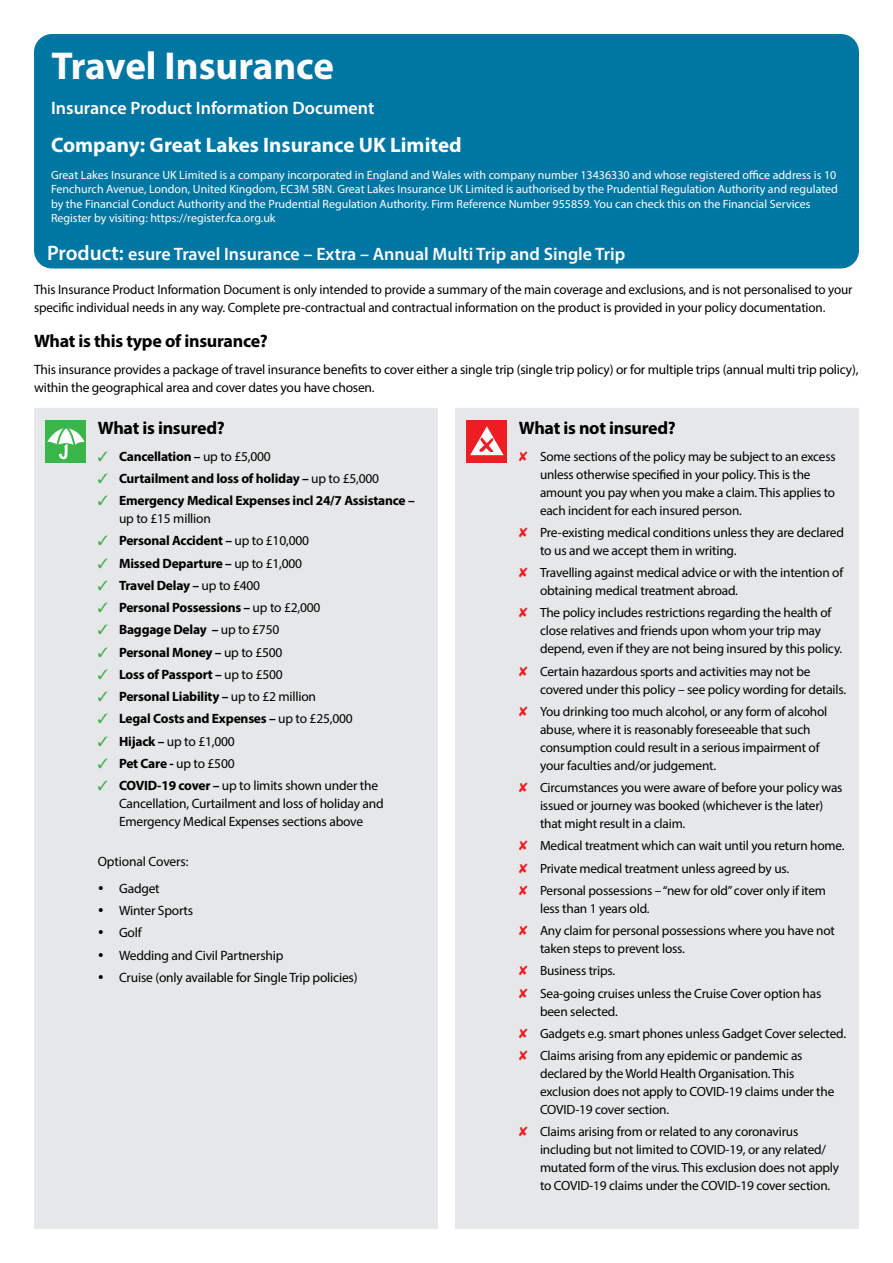
<style>
.page{position:relative;width:893px;height:1263px;background:#fff}
.page>*{position:absolute;margin:0;border:0;box-sizing:border-box;transform-origin:0 0}
.t1{font:700 39px "Myriad Pro";color:#fff}
.t2{font:700 21px "Myriad Pro";color:#fff}
.t3{font:600 18px "Myriad Pro";color:#fff}
.t4{font:700 18px "Myriad Pro";letter-spacing:-.015em;color:#000}
.t5{font:13.5px/18px "Myriad Pro";letter-spacing:-.015em;color:#000}
.t6{font:700 13.5px/18px "Myriad Pro";letter-spacing:-.015em;color:#000}
.t7{font:13.35px/18px "Myriad Pro";letter-spacing:-.015em;color:#000}
.t8{font:12px/14.4px "Myriad Pro";color:#fff}
.s1{font-size:21px}
.s2{color:#41ad49}
.s3{font-weight:400}
.s4{font-weight:700}
.s5{color:#ed1c24}
</style>
<div class="page">
<div style="left:34px;top:34px;width:825px;height:234px;background:#0076a3;border-radius:18px"></div>
<div style="left:34px;top:408px;width:825px;height:821px;background:#e6e7e8"></div>
<div style="left:466px;top:421px;width:41px;height:42px;background:#ed1d24"></div>
<svg style="left:470px;top:426px;width:34px;height:29px"></svg>
<div style="left:45px;top:421px;width:41px;height:42px;background:#39b54a"></div>
<svg style="left:47px;top:424px;width:38px;height:35px"></svg>
<svg style="left:99px;top:886px;width:4px;height:4px"></svg>
<svg style="left:99px;top:908px;width:4px;height:4px"></svg>
<svg style="left:99px;top:930px;width:4px;height:4px"></svg>
<svg style="left:99px;top:953px;width:4px;height:4px"></svg>
<svg style="left:99px;top:975px;width:4px;height:4px"></svg>
<h1 class="t1" style="left:52px;top:40px;width:284px">Travel Insurance</h1>
<h3 class="t3" style="left:51px;top:96px;width:325px">Insurance Product Information Document</h3>
<h2 class="t2" style="left:51px;top:131px;width:412px">Company: Great Lakes Insurance UK Limited</h2>
<p class="t8" style="left:51px;top:167px;width:788px">Great Lakes Insurance UK Limited is a company incorporated in England and Wales with company number 13436330 and whose registered office address is 10<br>Fenchurch Avenue, London, United Kingdom, EC3M 5BN. Great Lakes Insurance UK Limited is authorised by the Prudential Regulation Authority and regulated by the Financial Conduct Authority and the Prudential Regulation Authority. Firm Reference Number 955859. You can check this on the Financial Services Register by visiting: https://register.fca.org.uk</p>
<h3 class="t3" style="left:47px;top:242px;width:580px"><span class="s1">Product:</span> esure Travel Insurance – Extra – Annual Multi Trip and Single Trip</h3>
<p class="t5" style="left:34px;top:280px;width:820px">This Insurance Product Information Document is only intended to provide a summary of the main coverage and exclusions, and is not personalised to your specific individual needs in any way. Complete pre-contractual and contractual information on the product is provided in your policy documentation.</p>
<h3 class="t4" style="left:34px;top:329px;width:235px">What is this type of insurance?</h3>
<p class="t5" style="left:34px;top:360px;width:826px">This insurance provides a package of travel insurance benefits to cover either a single trip (single trip policy) or for multiple trips (annual multi trip policy), within the geographical area and cover dates you have chosen.</p>
<h3 class="t4" style="left:98px;top:416px;width:129px">What is insured?</h3>
<p class="t6" style="left:98px;top:447px;width:175px"><span class="s2">✓</span> Cancellation – <span class="s3">up to £5,000</span></p>
<p class="t6" style="left:98px;top:469px;width:283px"><span class="s2">✓</span> Curtailment and loss of holiday – <span class="s3">up to £5,000</span></p>
<p class="t6" style="left:119px;top:491px;width:297px;text-indent:-21px"><span class="s2">✓</span> Emergency Medical Expenses incl 24/7 Assistance – <span class="s3">up to £15 million</span></p>
<p class="t6" style="left:98px;top:531px;width:213px"><span class="s2">✓</span> Personal Accident – <span class="s3">up to £10,000</span></p>
<p class="t6" style="left:98px;top:554px;width:206px"><span class="s2">✓</span> Missed Departure – <span class="s3">up to £1,000</span></p>
<p class="t6" style="left:98px;top:576px;width:164px"><span class="s2">✓</span> Travel Delay – <span class="s3">up to £400</span></p>
<p class="t6" style="left:98px;top:598px;width:224px"><span class="s2">✓</span> Personal Possessions – <span class="s3">up to £2,000</span></p>
<p class="t6" style="left:98px;top:620px;width:183px"><span class="s2">✓</span> Baggage Delay – <span class="s3">up to £750</span></p>
<p class="t6" style="left:98px;top:643px;width:186px"><span class="s2">✓</span> Personal Money – <span class="s3">up to £500</span></p>
<p class="t6" style="left:98px;top:665px;width:186px"><span class="s2">✓</span> Loss of Passport – <span class="s3">up to £500</span></p>
<p class="t6" style="left:98px;top:687px;width:220px"><span class="s2">✓</span> Personal Liability – <span class="s3">up to £2 million</span></p>
<p class="t6" style="left:98px;top:709px;width:256px"><span class="s2">✓</span> Legal Costs and Expenses – <span class="s3">up to £25,000</span></p>
<p class="t5" style="left:98px;top:732px;width:138px"><span class="s2">✓</span> <span class="s4">Hijack –</span> up to £1,000</p>
<p class="t6" style="left:98px;top:754px;width:138px"><span class="s2">✓</span> Pet Care - <span class="s3">up to £500</span></p>
<p class="t5" style="left:119px;top:776px;width:266px;text-indent:-21px"><span class="s2">✓</span> <span class="s4">COVID-19 cover –</span> up to limits shown under the<br>Cancellation, Curtailment and loss of holiday and<br>Emergency Medical Expenses sections above</p>
<p class="t5" style="left:98px;top:848px;width:92px;line-height:26.5px;text-align:center">Optional Covers:<br>Gadget</p>
<p class="t5" style="left:119px;top:899px;width:240px;line-height:22.2px">Winter Sports<br>Golf<br>Wedding and Civil Partnership<br>Cruise (only available for Single Trip policies)</p>
<h3 class="t4" style="left:519px;top:416px;width:159px">What is not insured?</h3>
<p class="t7" style="left:540px;top:447px;width:297px;text-indent:-21px"><span class="s5">✘</span> Some sections of the policy may be subject to an excess unless otherwise specified in your policy. This is the amount you pay when you make a claim. This applies to each incident for each insured person.</p>
<p class="t5" style="left:540px;top:523px;width:305px;text-indent:-21px"><span class="s5">✘</span> Pre-existing medical conditions unless they are declared to us and we accept them in writing.</p>
<p class="t7" style="left:540px;top:563px;width:305px;text-indent:-21px"><span class="s5">✘</span> Travelling against medical advice or with the intention of obtaining medical treatment abroad.</p>
<p class="t7" style="left:540px;top:604px;width:304px;text-indent:-21px"><span class="s5">✘</span> The policy includes restrictions regarding the health of close relatives and friends upon whom your trip may depend, even if they are not being insured by this policy.</p>
<p class="t7" style="left:540px;top:662px;width:308px;text-indent:-21px"><span class="s5">✘</span> Certain hazardous sports and activities may not be covered under this policy – see policy wording for details.</p>
<p class="t7" style="left:540px;top:702px;width:289px;text-indent:-21px"><span class="s5">✘</span> You drinking too much alcohol, or any form of alcohol abuse, where it is reasonably foreseeable that such consumption could result in a serious impairment of your faculties and/or judgement.</p>
<p class="t7" style="left:540px;top:778px;width:304px;text-indent:-21px"><span class="s5">✘</span> Circumstances you were aware of before your policy was issued or journey was booked (whichever is the later) that might result in a claim.</p>
<p class="t7" style="left:519px;top:835px;width:327px;line-height:22.2px"><span class="s5">✘</span> Medical treatment which can wait until you return home. <span class="s5">✘</span> Private medical treatment unless agreed by us.<br><span class="s5">✘</span> Personal possessions – “new for old” cover only if item</p>
<p class="t7" style="left:519px;top:897px;width:318px;line-height:22.2px;text-indent:21px">less than 1 years old.<br><span class="s5">✘</span> Any claim for personal possessions where you have not</p>
<p class="t7" style="left:519px;top:937px;width:304px;line-height:22.2px;text-indent:21px">taken steps to prevent loss.<br><span class="s5">✘</span> Business trips.<br><span class="s5">✘</span> Sea-going cruises unless the Cruise Cover option has</p>
<p class="t7" style="left:519px;top:1000px;width:329px;line-height:22.2px;text-indent:21px">been selected.<br><span class="s5">✘</span> Gadgets e.g. smart phones unless Gadget Cover selected. <span class="s5">✘</span> Claims arising from any epidemic or pandemic as</p>
<p class="t7" style="left:540px;top:1064px;width:296px">declared by the World Health Organisation. This exclusion does not apply to COVID-19 claims under the<br>COVID-19 cover section.</p>
<p class="t7" style="left:540px;top:1123px;width:300px;text-indent:-21px"><span class="s5">✘</span> Claims arising from or related to any coronavirus including but not limited to COVID-19, or any related/ mutated form of the virus. This exclusion does not apply to COVID-19 claims under the COVID-19 cover section.</p>
</div>
